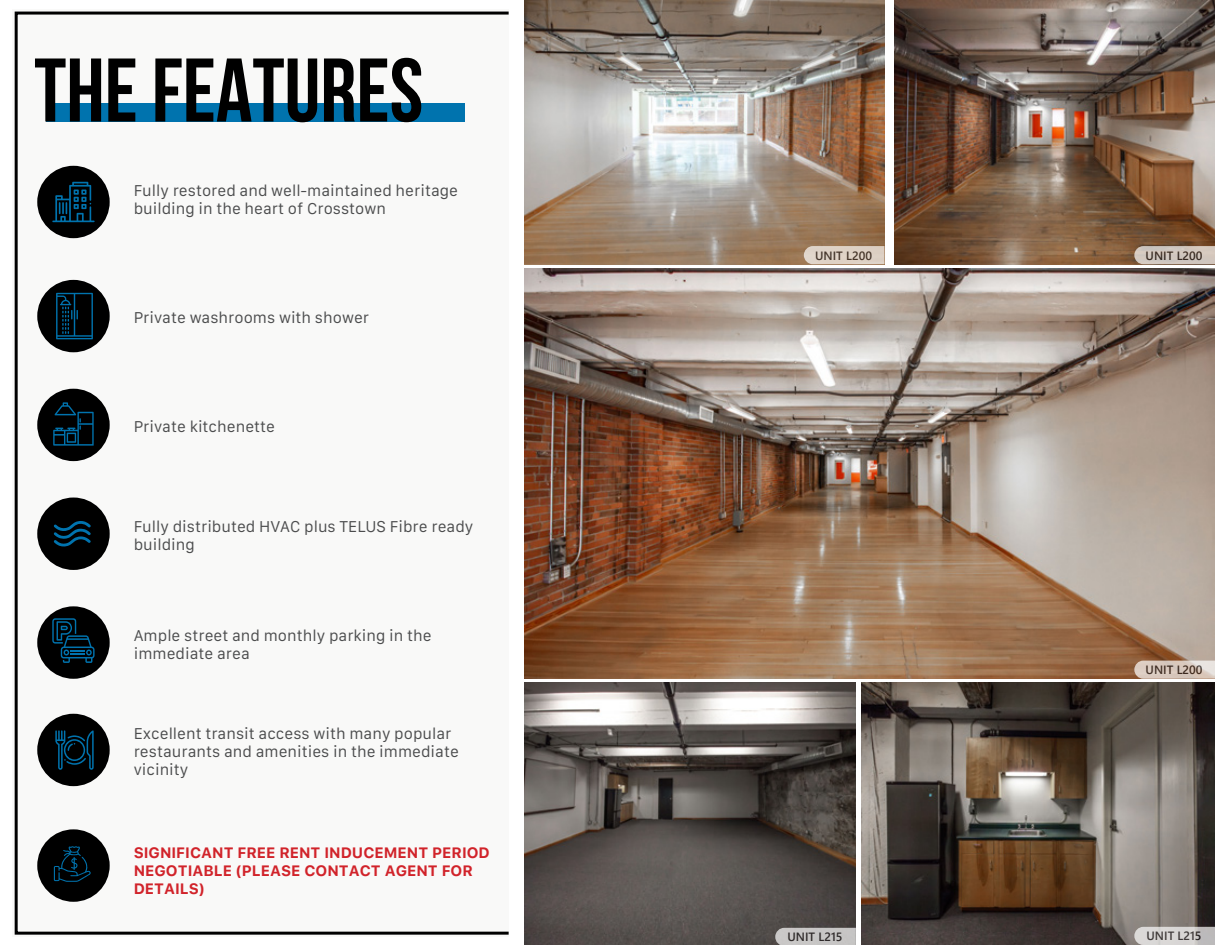
<style>
.page{position:relative;width:1215px;height:945px;background:#fff}
.page>*{position:absolute;margin:0;border:0;box-sizing:border-box;transform-origin:0 0}
.t1{font:700 90px "Bebas Neue";color:#000}
.t2{font:15px/18px "Galvji";color:#4b4c4d}
.t3{font:700 15px/18px "Galvji";color:#d1232a}
.t4{font:600 12px "Segoe UI";color:#231f20}
</style>
<div class="page">
<div style="left:12px;top:9px;width:497px;height:928px;background:#f9f9f8"></div>
<div style="left:15px;top:12px;width:495px;height:923px;border:3px solid #000"></div>
<div style="left:46px;top:103px;width:418px;height:19px;background:#0073ae"></div>
<img style="left:525px;top:268px;width:690px;height:411px">
<img style="left:524px;top:683px;width:332px;height:262px">
<div style="left:37px;top:166px;width:73px;height:72px;background:#000;border-radius:50%"></div>
<svg style="left:52px;top:182px;width:43px;height:40px"></svg>
<div style="left:37px;top:389px;width:73px;height:72px;background:#000;border-radius:50%"></div>
<img style="left:861px;top:683px;width:354px;height:262px">
<div style="left:37px;top:498px;width:73px;height:72px;background:#000;border-radius:50%"></div>
<div style="left:37px;top:280px;width:73px;height:72px;background:#000;border-radius:50%"></div>
<div style="left:37px;top:714px;width:73px;height:72px;background:#000;border-radius:50%"></div>
<div style="left:37px;top:829px;width:73px;height:73px;background:#000;border-radius:50%"></div>
<svg style="left:55px;top:730px;width:39px;height:40px"></svg>
<svg style="left:54px;top:521px;width:37px;height:26px"></svg>
<img style="left:895px;top:0;width:320px;height:264px">
<img style="left:524px;top:0;width:361px;height:264px">
<div style="left:37px;top:606px;width:73px;height:73px;background:#000;border-radius:50%"></div>
<svg style="left:56px;top:293px;width:37px;height:46px"></svg>
<svg style="left:53px;top:402px;width:41px;height:44px"></svg>
<svg style="left:52px;top:618px;width:43px;height:45px"></svg>
<svg style="left:54px;top:846px;width:37px;height:36px"></svg>
<svg style="left:1134px;top:661px;width:81px;height:18px"></svg>
<svg style="left:804px;top:246px;width:81px;height:18px"></svg>
<svg style="left:1134px;top:246px;width:81px;height:18px"></svg>
<svg style="left:775px;top:928px;width:81px;height:17px"></svg>
<svg style="left:1134px;top:927px;width:81px;height:18px"></svg>
<p class="t1" style="left:34px;top:41px;width:391px">the FEATURES</p>
<p class="t2" style="left:134px;top:182px;width:326px">Fully restored and well-maintained heritage building in the heart of Crosstown</p>
<p class="t2" style="left:134px;top:309px;width:237px">Private washrooms with shower</p>
<p class="t2" style="left:134px;top:418px;width:143px">Private kitchenette</p>
<p class="t2" style="left:134px;top:518px;width:341px">Fully distributed HVAC plus TELUS Fibre ready building</p>
<p class="t2" style="left:134px;top:627px;width:299px">Ample street and monthly parking in the immediate area</p>
<p class="t2" style="left:134px;top:725px;width:327px">Excellent transit access with many popular restaurants and amenities in the immediate vicinity</p>
<p class="t3" style="left:134px;top:844px;width:358px">SIGNIFICANT FREE RENT INDUCEMENT PERIOD<br>NEGOTIABLE (PLEASE CONTACT AGENT FOR<br>DETAILS)</p>
<p class="t4" style="left:815px;top:244px;width:58px">UNIT L200</p>
<p class="t4" style="left:1146px;top:244px;width:58px">UNIT L200</p>
<p class="t4" style="left:1146px;top:658px;width:58px">UNIT L200</p>
<p class="t4" style="left:787px;top:926px;width:57px">UNIT L215</p>
<p class="t4" style="left:1147px;top:925px;width:57px">UNIT L215</p>
</div>
